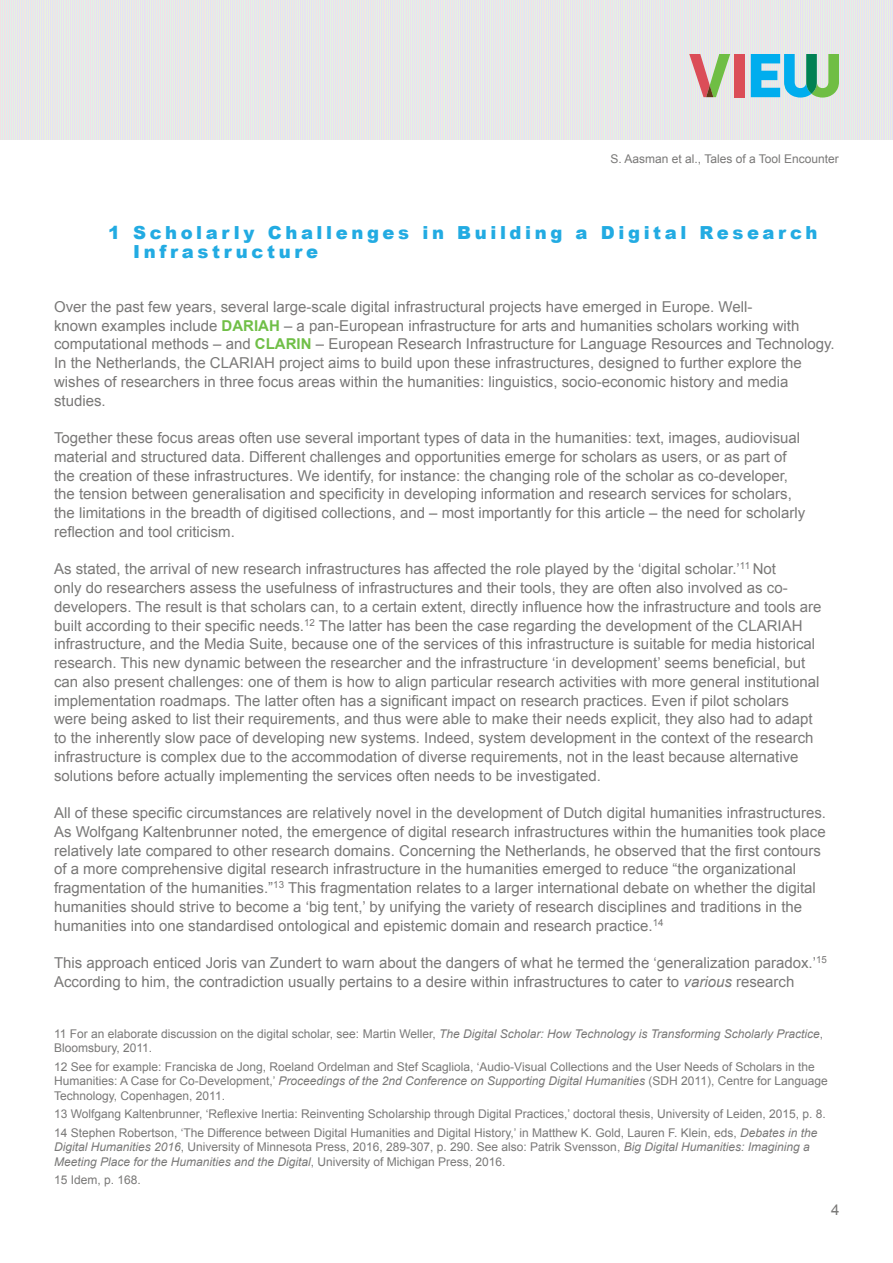
<style>
.page{position:relative;width:893px;height:1263px;background:#fff}
.page>*{position:absolute;margin:0;border:0;box-sizing:border-box;transform-origin:0 0}
.t1{font:900 18px/18.8px "Arial";letter-spacing:.2em;color:#22abe2}
.TX{font:15px/18.8px "Arial";color:#797877}
.FN{font:12px/14.2px "Arial";color:#797877}
.s1{font-weight:700;color:#70bf47}
.s2{font-style:italic}
</style>
<div class="page">
<img style="left:0;top:0;width:893px;height:140px">
<div style="left:734px;top:54px;width:10px;height:43px;background:#db4d58"></div>
<svg style="left:751px;top:54px;width:88px;height:44px;background:#64c0c4"></svg>
<svg style="left:689px;top:54px;width:41px;height:43px;background:#c6b69c"></svg>
<p class="FN" style="left:611px;top:152px;width:230px">S. Aasman et al., Tales of a Tool Encounter</p>
<h1 class="t1" style="left:133px;top:223px;width:686px;text-indent:-25px">1 Scholarly Challenges in Building a Digital Research<br>Infrastructure</h1>
<p class="TX" style="left:54px;top:297px;width:782px">Over the past few years, several large-scale digital infrastructural projects have emerged in Europe. Well-<br>known examples include <span class="s1">DARIAH</span> – a pan-European infrastructure for arts and humanities scholars working with computational methods – and <span class="s1">CLARIN</span> – European Research Infrastructure for Language Resources and Technology.<br>In the Netherlands, the CLARIAH project aims to build upon these infrastructures, designed to further explore the wishes of researchers in three focus areas within the humanities: linguistics, socio-economic history and media studies.</p>
<p class="TX" style="left:54px;top:429px;width:753px">Together these focus areas often use several important types of data in the humanities: text, images, audiovisual material and structured data. Different challenges and opportunities emerge for scholars as users, or as part of the creation of these infrastructures. We identify, for instance: the changing role of the scholar as co-developer, the tension between generalisation and specificity in developing information and research services for scholars, the limitations in the breadth of digitised collections, and – most importantly for this article – the need for scholarly reflection and tool criticism.</p>
<p class="TX" style="left:54px;top:560px;width:769px">As stated, the arrival of new research infrastructures has affected the role played by the ‘digital scholar.’<sup>11</sup> Not<br>only do researchers assess the usefulness of infrastructures and their tools, they are often also involved as co&shy;developers. The result is that scholars can, to a certain extent, directly influence how the infrastructure and tools are built according to their specific needs.<sup>12</sup> The latter has been the case regarding the development of the CLARIAH infrastructure, and the Media Suite, because one of the services of this infrastructure is suitable for media historical research. This new dynamic between the researcher and the infrastructure ‘in development’ seems beneficial, but can also present challenges: one of them is how to align particular research activities with more general institutional implementation roadmaps. The latter often has a significant impact on research practices. Even if pilot scholars were being asked to list their requirements, and thus were able to make their needs explicit, they also had to adapt to the inherently slow pace of developing new systems. Indeed, system development in the context of the research infrastructure is complex due to the accommodation of diverse requirements, not in the least because alternative solutions before actually implementing the services often needs to be investigated.</p>
<p class="TX" style="left:54px;top:804px;width:773px">All of these specific circumstances are relatively novel in the development of Dutch digital humanities infrastructures.<br>As Wolfgang Kaltenbrunner noted, the emergence of digital research infrastructures within the humanities took place relatively late compared to other research domains. Concerning the Netherlands, he observed that the first contours of a more comprehensive digital research infrastructure in the humanities emerged to reduce “the organizational fragmentation of the humanities.”<sup>13</sup> This fragmentation relates to a larger international debate on whether the digital humanities should strive to become a ‘big tent,’ by unifying the variety of research disciplines and traditions in the humanities into one standardised ontological and epistemic domain and research practice.<sup>14</sup></p>
<p class="TX" style="left:54px;top:954px;width:774px">This approach enticed Joris van Zundert to warn about the dangers of what he termed the ‘generalization paradox.’<sup>15<br></sup>According to him, the contradiction usually pertains to a desire within infrastructures to cater to <span class="s2">various</span> research</p>
<p class="FN" style="left:54px;top:1027px;width:771px">11 For an elaborate discussion on the digital scholar, see: Martin Weller, <span class="s2">The Digital Scholar: How Technology is Transforming Scholarly Practice</span>,<br>Bloomsbury, 2011.</p>
<p class="FN" style="left:54px;top:1060px;width:775px">12 See for example: Franciska de Jong, Roeland Ordelman and Stef Scagliola, ‘Audio-Visual Collections and the User Needs of Scholars in the<br>Humanities: A Case for Co-Development,’ <span class="s2">Proceedings of the 2nd Conference on Supporting Digital Humanities</span> (SDH 2011), Centre for Language<br>Technology, Copenhagen, 2011.</p>
<p class="FN" style="left:54px;top:1107px;width:773px">13 Wolfgang Kaltenbrunner, ‘Reflexive Inertia: Reinventing Scholarship through Digital Practices,’ doctoral thesis, University of Leiden, 2015, p. 8.</p>
<p class="FN" style="left:54px;top:1126px;width:765px">14 Stephen Robertson, ‘The Difference between Digital Humanities and Digital History,’ in Matthew K. Gold, Lauren F. Klein, eds, <span class="s2">Debates in the<br>Digital Humanities 2016</span>, University of Minnesota Press, 2016, 289-307, p. 290. See also: Patrik Svensson, <span class="s2">Big Digital Humanities: Imagining a<br>Meeting Place for the Humanities and the Digital</span>, University of Michigan Press, 2016.</p>
<p class="FN" style="left:54px;top:1173px;width:88px">15 Idem, p. 168.</p>
<p class="TX" style="left:831px;top:1201px;width:10px">4</p>
</div>
